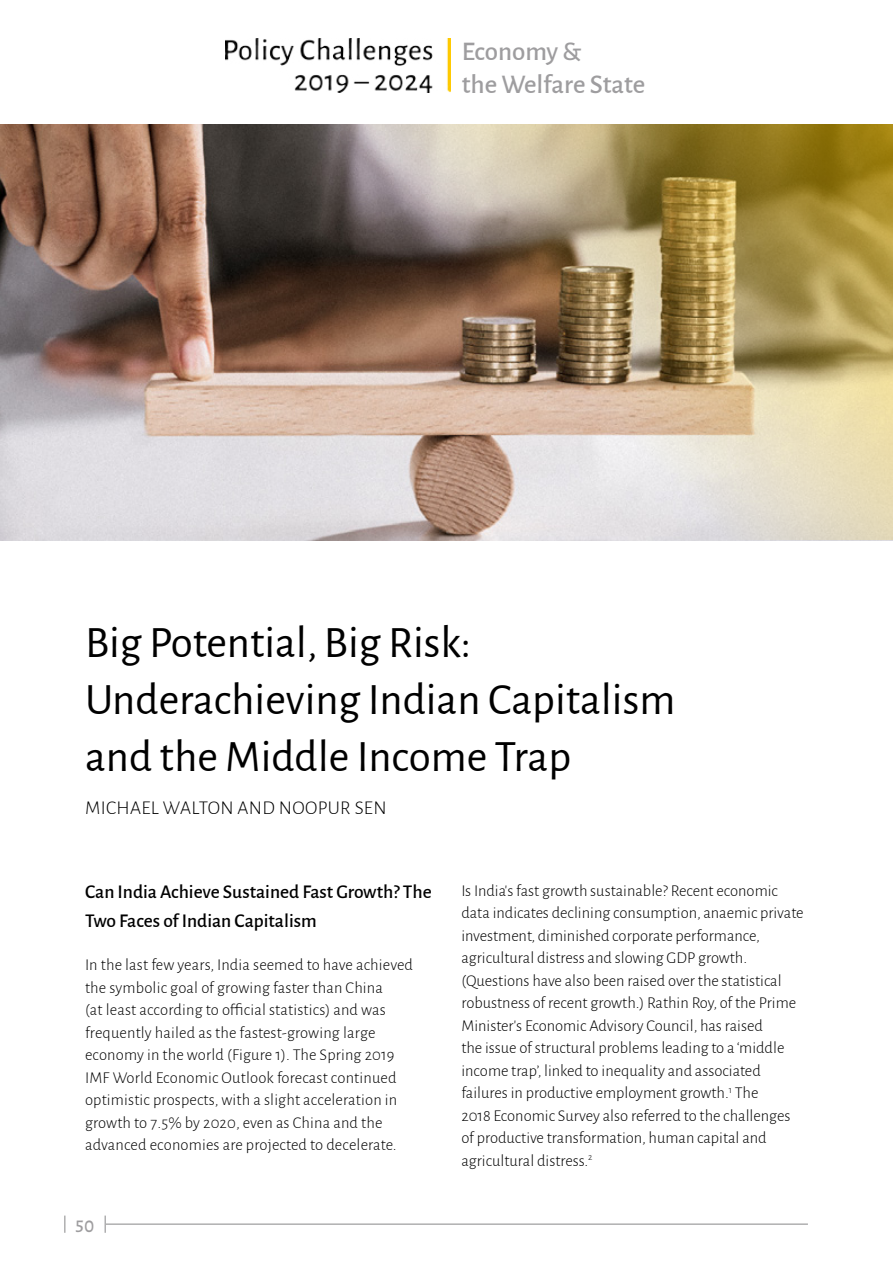
<style>
.page{position:relative;width:893px;height:1263px;background:#fff}
.page>*{position:absolute;margin:0;border:0;box-sizing:border-box;transform-origin:0 0}
.t1{font:45px/57px "Alegreya Sans";color:#000}
.t2{font:500 27px/32.4px "Alegreya Sans";color:#9e9d9f}
.t3{font:500 19.5px/28.5px "Alegreya Sans";color:#000}
.t4{font:300 19.5px "Alegreya Sans";letter-spacing:.015em;color:#000}
.t5{font:500 19.5px "Alegreya Sans";color:#9e9d9f}
.t6{font:300 16.5px/22.5px "Alegreya Sans";color:#000}
</style>
<div class="page">
<svg style="left:104px;top:1215px;width:2px;height:18px"></svg>
<svg style="left:64px;top:1215px;width:2px;height:18px"></svg>
<hr style="left:106px;top:1223px;width:702px;height:2px;background:#afafb0">
<img style="left:0;top:124px;width:893px;height:416px">
<img style="left:225px;top:38px;width:226px;height:55px">
<h2 class="t2" style="left:462px;top:34px;width:185px">Economy &amp;<br>the Welfare State</h2>
<h1 class="t1" style="left:85px;top:612px;width:592px">Big Potential, Big Risk:<br>Underachieving Indian Capitalism and the Middle Income Trap</h1>
<p class="t4" style="left:85px;top:795px;width:303px">MICHAEL WALTON AND NOOPUR SEN</p>
<p class="t3" style="left:85px;top:876px;width:348px">Can India Achieve Sustained Fast Growth? The<br>Two Faces of Indian Capitalism</p>
<p class="t6" style="left:85px;top:953px;width:329px">In the last few years, India seemed to have achieved the symbolic goal of growing faster than China<br>(at least according to official statistics) and was frequently hailed as the fastest-growing large economy in the world (Figure 1). The Spring 2019<br>IMF World Economic Outlook forecast continued optimistic prospects, with a slight acceleration in growth to 7.5% by 2020, even as China and the advanced economies are projected to decelerate.</p>
<p class="t5" style="left:75px;top:1212px;width:20px">50</p>
<p class="t6" style="left:461px;top:879px;width:344px">Is India’s fast growth sustainable? Recent economic data indicates declining consumption, anaemic private investment, diminished corporate performance, agricultural distress and slowing GDP growth. (Questions have also been raised over the statistical robustness of recent growth.) Rathin Roy, of the Prime Minister’s Economic Advisory Council, has raised<br>the issue of structural problems leading to a ‘middle income trap’, linked to inequality and associated failures in productive employment growth.<sup>1</sup> The<br>2018 Economic Survey also referred to the challenges of productive transformation, human capital and agricultural distress.<sup>2</sup></p>
</div>
